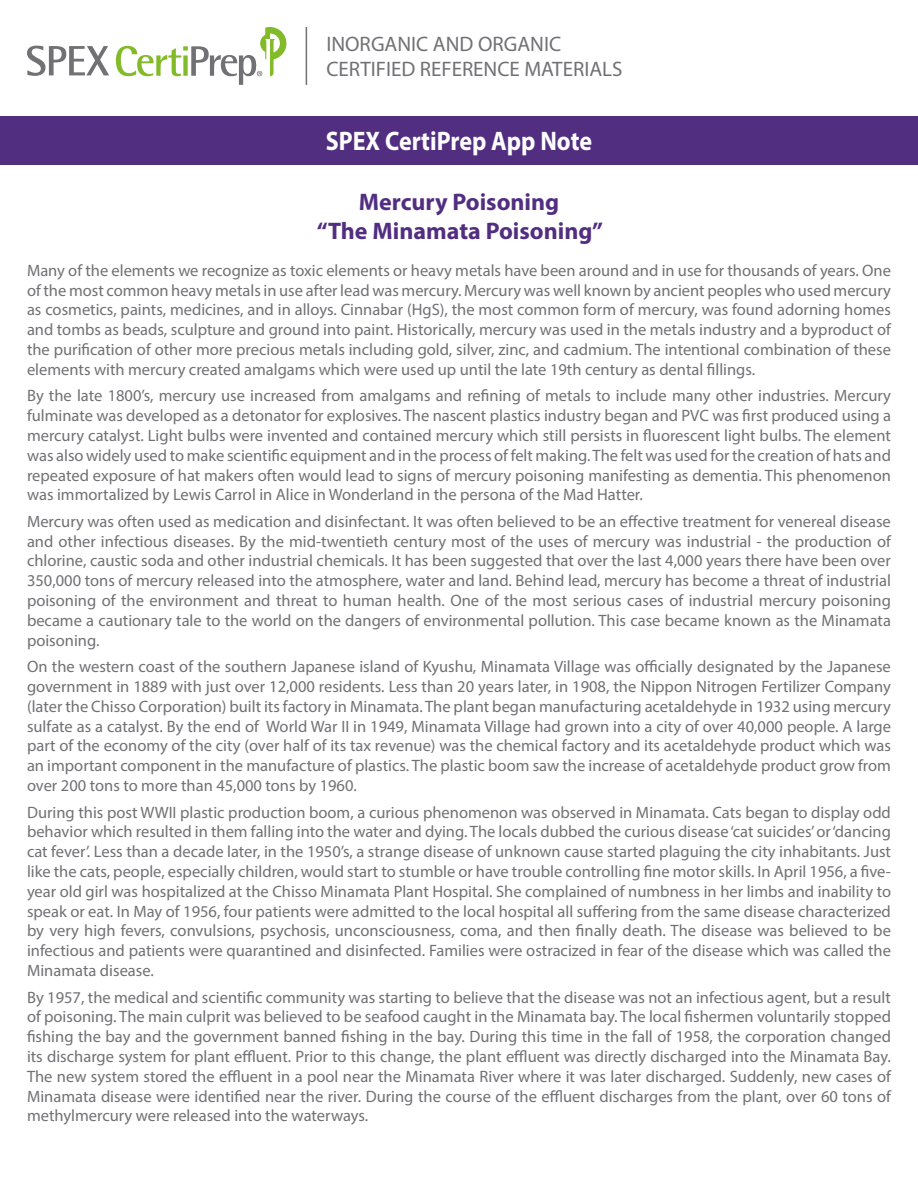
<style>
.page{position:relative;width:918px;height:1188px;background:#fff}
.page>*{position:absolute;margin:0;border:0;box-sizing:border-box;transform-origin:0 0}
.t1{font:700 26.85px "Myriad Pro";color:#fff;scale:.89 1}
.t2{font:700 24px "Myriad Pro";color:#522e81}
.t3{font:21px "Myriad Pro";color:#717074}
.t4{font:16.5px/19.8px "Myriad Pro";color:#717074;text-align:justify}
</style>
<div class="page">
<div style="left:0;top:117px;width:918px;height:48px;background:#522e81"></div>
<svg style="left:27px;top:46px;width:82px;height:30px"></svg>
<svg style="left:115px;top:27px;width:171px;height:58px"></svg>
<hr style="left:306px;top:27px;width:1px;height:58px;background:#717074">
<p class="t3" style="left:326px;top:31px;width:236px">INORGANIC AND ORGANIC</p>
<p class="t3" style="left:326px;top:56px;width:298px">CERTIFIED REFERENCE MATERIALS</p>
<p class="t1" style="left:326px;top:123px;width:301px">SPEX CertiPrep App Note</p>
<p class="t2" style="left:359px;top:187px;width:202px">Mercury Poisoning</p>
<p class="t2" style="left:317px;top:215px;width:288px">“The Minamata Poisoning”</p>
<p class="t4" style="left:27px;top:260px;width:866px">Many of the elements we recognize as toxic elements or heavy metals have been around and in use for thousands of years. One of the most common heavy metals in use after lead was mercury. Mercury was well known by ancient peoples who used mercury as cosmetics, paints, medicines, and in alloys. Cinnabar (HgS), the most common form of mercury, was found adorning homes and tombs as beads, sculpture and ground into paint. Historically, mercury was used in the metals industry and a byproduct of the purification of other more precious metals including gold, silver, zinc, and cadmium. The intentional combination of these elements with mercury created amalgams which were used up until the late 19th century as dental fillings.</p>
<p class="t4" style="left:27px;top:386px;width:866px">By the late 1800’s, mercury use increased from amalgams and refining of metals to include many other industries. Mercury fulminate was developed as a detonator for explosives. The nascent plastics industry began and PVC was first produced using a mercury catalyst. Light bulbs were invented and contained mercury which still persists in fluorescent light bulbs. The element was also widely used to make scientific equipment and in the process of felt making. The felt was used for the creation of hats and repeated exposure of hat makers often would lead to signs of mercury poisoning manifesting as dementia. This phenomenon was immortalized by Lewis Carrol in Alice in Wonderland in the persona of the Mad Hatter.</p>
<p class="t4" style="left:27px;top:511px;width:866px">Mercury was often used as medication and disinfectant. It was often believed to be an effective treatment for venereal disease and other infectious diseases. By the mid-twentieth century most of the uses of mercury was industrial - the production of chlorine, caustic soda and other industrial chemicals. It has been suggested that over the last 4,000 years there have been over 350,000 tons of mercury released into the atmosphere, water and land. Behind lead, mercury has become a threat of industrial poisoning of the environment and threat to human health. One of the most serious cases of industrial mercury poisoning became a cautionary tale to the world on the dangers of environmental pollution. This case became known as the Minamata poisoning.</p>
<p class="t4" style="left:27px;top:657px;width:866px">On the western coast of the southern Japanese island of Kyushu, Minamata Village was officially designated by the Japanese government in 1889 with just over 12,000 residents. Less than 20 years later, in 1908, the Nippon Nitrogen Fertilizer Company (later the Chisso Corporation) built its factory in Minamata. The plant began manufacturing acetaldehyde in 1932 using mercury sulfate as a catalyst. By the end of World War II in 1949, Minamata Village had grown into a city of over 40,000 people. A large part of the economy of the city (over half of its tax revenue) was the chemical factory and its acetaldehyde product which was an important component in the manufacture of plastics. The plastic boom saw the increase of acetaldehyde product grow from over 200 tons to more than 45,000 tons by 1960.</p>
<p class="t4" style="left:27px;top:802px;width:866px">During this post WWII plastic production boom, a curious phenomenon was observed in Minamata. Cats began to display odd behavior which resulted in them falling into the water and dying. The locals dubbed the curious disease ‘cat suicides’ or ‘dancing cat fever’. Less than a decade later, in the 1950’s, a strange disease of unknown cause started plaguing the city inhabitants. Just like the cats, people, especially children, would start to stumble or have trouble controlling fine motor skills. In April 1956, a five&shy;year old girl was hospitalized at the Chisso Minamata Plant Hospital. She complained of numbness in her limbs and inability to speak or eat. In May of 1956, four patients were admitted to the local hospital all suffering from the same disease characterized by very high fevers, convulsions, psychosis, unconsciousness, coma, and then finally death. The disease was believed to be infectious and patients were quarantined and disinfected. Families were ostracized in fear of the disease which was called the Minamata disease.</p>
<p class="t4" style="left:27px;top:987px;width:866px">By 1957, the medical and scientific community was starting to believe that the disease was not an infectious agent, but a result of poisoning. The main culprit was believed to be seafood caught in the Minamata bay. The local fishermen voluntarily stopped fishing the bay and the government banned fishing in the bay. During this time in the fall of 1958, the corporation changed its discharge system for plant effluent. Prior to this change, the plant effluent was directly discharged into the Minamata Bay.<br>The new system stored the effluent in a pool near the Minamata River where it was later discharged. Suddenly, new cases of Minamata disease were identified near the river. During the course of the effluent discharges from the plant, over 60 tons of methylmercury were released into the waterways.</p>
</div>
